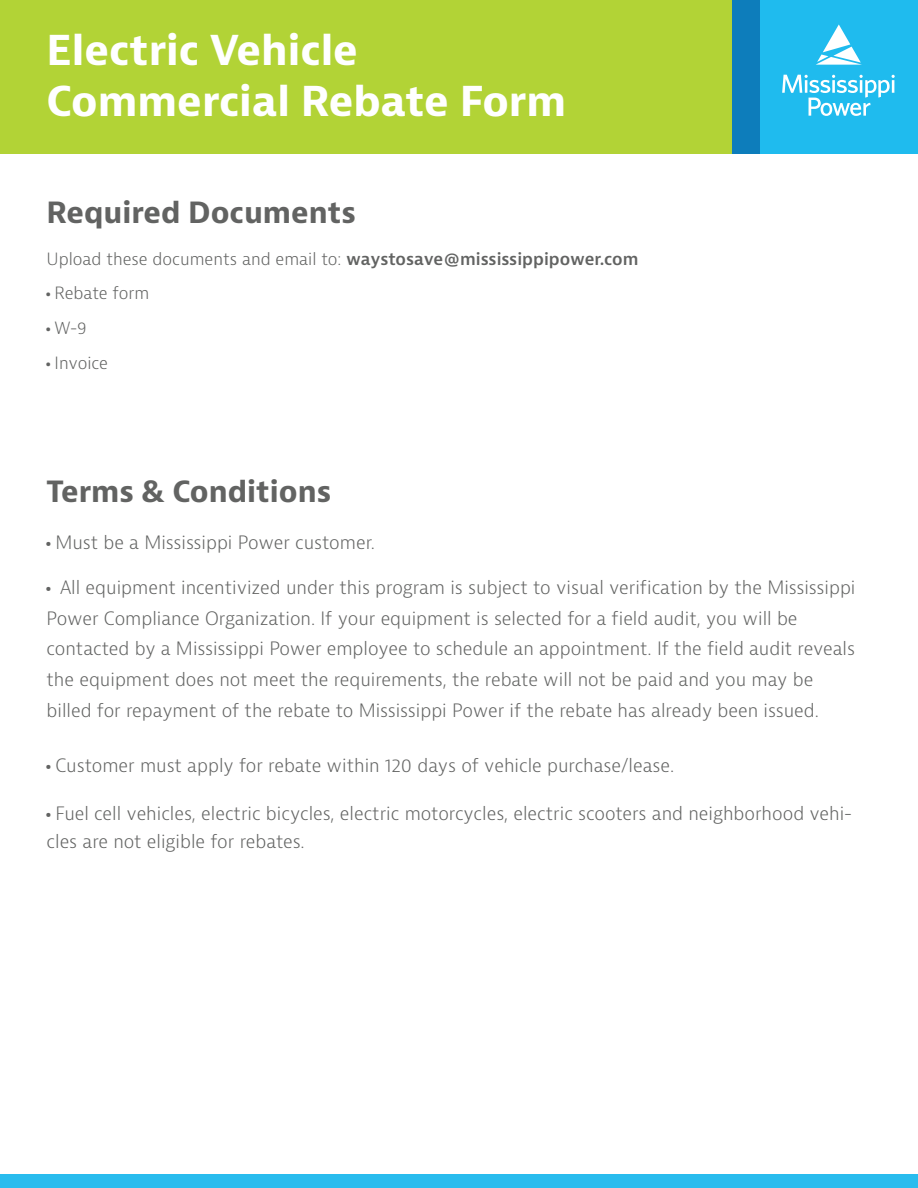
<style>
.page{position:relative;width:918px;height:1188px;background:#fff}
.page>*{position:absolute;margin:0;border:0;box-sizing:border-box;transform-origin:0 0}
.t1{font:700 40.05px/51.2px "Bernina Sans";color:#fff}
.t2{font:700 28.5px "Bernina Sans";color:#626362}
.t3{font:300 18px/30.6px "Bernina Sans";color:#626362}
.t4{font:300 16.5px "Bernina Sans";color:#626362}
.s1{font-weight:600}
.s2{font-weight:800}
</style>
<div class="page">
<div style="left:0;top:1175px;width:918px;height:13px;background:#29bcee"></div>
<div style="left:0;top:0;width:918px;height:153px;background:#1fbbee"></div>
<div style="left:0;top:0;width:760px;height:153px;background:#0d7dbb"></div>
<div style="left:0;top:0;width:731px;height:153px;background:#b2d336"></div>
<svg style="left:816px;top:24px;width:46px;height:41px"></svg>
<svg style="left:782px;top:75px;width:113px;height:41px"></svg>
<p class="t1" style="left:47px;top:26px;width:521px">Electric Vehicle<br>Commercial Rebate Form</p>
<p class="t2" style="left:47px;top:194px;width:311px">Required Documents</p>
<p class="t4" style="left:47px;top:248px;width:593px">Upload these documents and email to: <span class="s1">waystosave@mississippipower.com</span></p>
<p class="t4" style="left:47px;top:282px;width:104px"><span class="s2">·</span> Rebate form</p>
<p class="t4" style="left:47px;top:317px;width:42px"><span class="s2">·</span> W-9</p>
<p class="t4" style="left:47px;top:352px;width:63px"><span class="s2">·</span> Invoice</p>
<p class="t2" style="left:47px;top:473px;width:286px">Terms &amp; Conditions</p>
<p class="t3" style="left:47px;top:527px;width:330px"><span class="s2">·</span> Must be a Mississippi Power customer.</p>
<p class="t3" style="left:47px;top:573px;width:810px"><span class="s2">·</span> All equipment incentivized under this program is subject to visual verification by the Mississippi Power Compliance Organization. If your equipment is selected for a field audit, you will be contacted by a Mississippi Power employee to schedule an appointment. If the field audit reveals the equipment does not meet the requirements, the rebate will not be paid and you may be billed for repayment of the rebate to Mississippi Power if the rebate has already been issued.</p>
<p class="t3" style="left:47px;top:750px;width:629px"><span class="s2">·</span> Customer must apply for rebate within 120 days of vehicle purchase/lease.</p>
<p class="t3" style="left:47px;top:800px;width:807px;line-height:27.6px"><span class="s2">·</span> Fuel cell vehicles, electric bicycles, electric motorcycles, electric scooters and neighborhood vehi&shy;cles are not eligible for rebates.</p>
</div>
